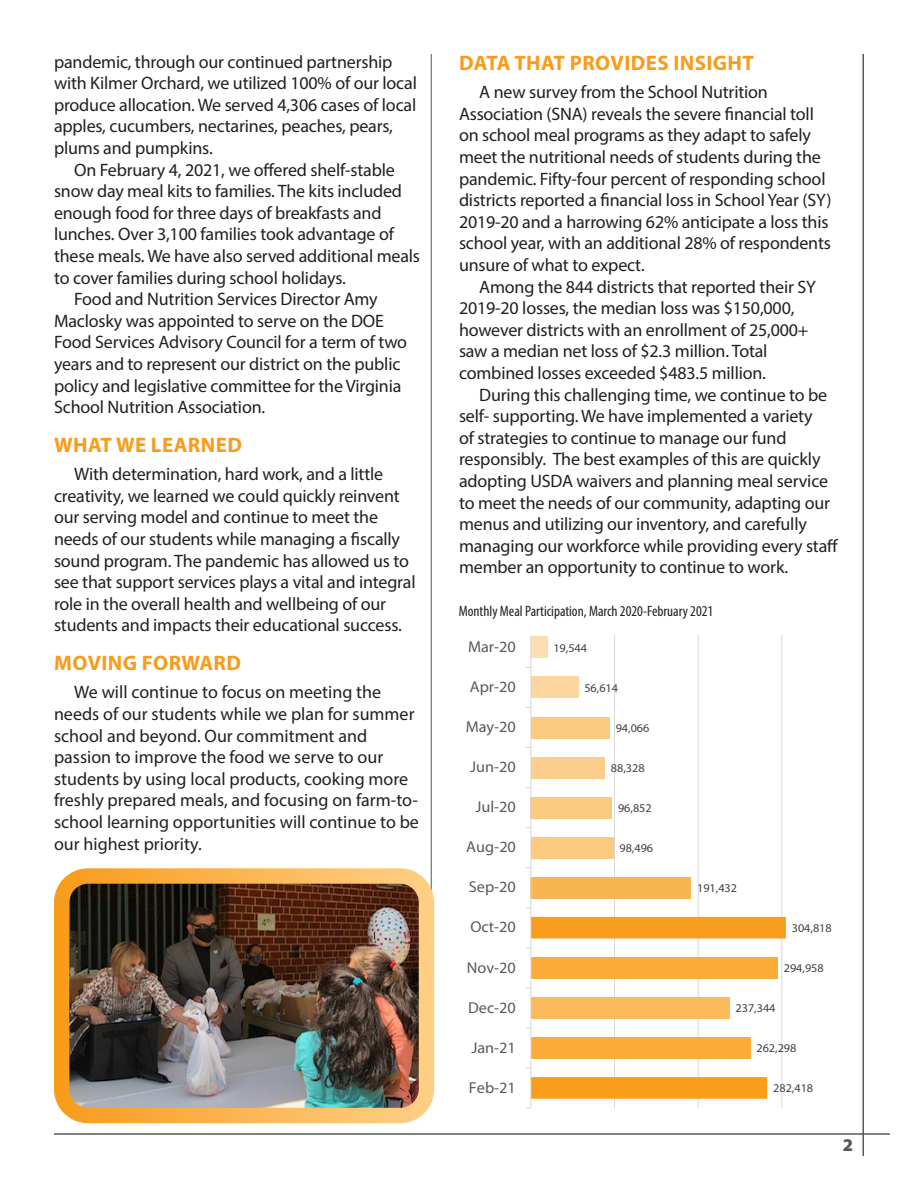
<style>
.page{position:relative;width:918px;height:1188px;background:#fff}
.page>*{position:absolute;margin:0;border:0;box-sizing:border-box;transform-origin:0 0}
.header-color{font:700 21px "Myriad Pro";letter-spacing:.02em;color:#f89c1c}
.t1{font:18px/21.6px "Myriad Pro";letter-spacing:-.01em;color:#231f20}
.t2{font:900 18px "Myriad Pro";color:#57585a}
.t3{font:15.75px "Myriad Pro";color:#595959}
.t4{font:condensed 15px "Myriad Pro";color:#231f20}
.t5{font:11.85px "Myriad Pro";letter-spacing:-.005em;color:#404040}
</style>
<div class="page">
<hr style="left:862px;top:54px;width:2px;height:1102px;background:#57585a">
<hr style="left:54px;top:1133px;width:836px;height:2px;background:#57585a">
<hr style="left:431px;top:54px;width:1px;height:1048px;background:#57585a">
<hr style="left:614px;top:635px;width:1px;height:473px;background:#d9d9d9">
<hr style="left:698px;top:635px;width:1px;height:473px;background:#d9d9d9">
<hr style="left:781px;top:635px;width:1px;height:473px;background:#d9d9d9">
<div style="left:531px;top:637px;width:16px;height:21px;background:#fddeb1"></div>
<div style="left:531px;top:677px;width:47px;height:21px;background:#fcd69e"></div>
<div style="left:531px;top:717px;width:79px;height:21px;background:#fbca81"></div>
<div style="left:531px;top:757px;width:74px;height:21px;background:#fbce8d"></div>
<div style="left:531px;top:797px;width:81px;height:21px;background:#fbca81"></div>
<div style="left:531px;top:837px;width:82px;height:22px;background:#fbca81"></div>
<div style="left:531px;top:877px;width:160px;height:22px;background:#f9b551"></div>
<svg style="left:531px;top:917px;width:255px;height:182px"></svg>
<hr style="left:530px;top:635px;width:1px;height:473px;background:#d9d9d9">
<img style="left:70px;top:884px;width:348px;height:223px">
<div style="left:54px;top:868px;width:380px;height:255px;border:15px solid #fff;border-radius:26px"></div>
<p class="t1" style="left:54px;top:50px;width:364px">pandemic, through our continued partnership with Kilmer Orchard, we utilized 100% of our local produce allocation. We served 4,306 cases of local apples, cucumbers, nectarines, peaches, pears, plums and pumpkins.</p>
<p class="t1" style="left:54px;top:158px;width:368px;text-indent:20px">On February 4, 2021, we offered shelf-stable snow day meal kits to families. The kits included enough food for three days of breakfasts and lunches. Over 3,100 families took advantage of these meals. We have also served additional meals to cover families during school holidays.</p>
<p class="t1" style="left:54px;top:288px;width:355px;text-indent:20px">Food and Nutrition Services Director Amy Maclosky was appointed to serve on the DOE Food Services Advisory Council for a term of two years and to represent our district on the public policy and legislative committee for the Virginia School Nutrition Association.</p>
<p class="header-color" style="left:54px;top:433px;width:189px">WHAT WE LEARNED</p>
<p class="t1" style="left:54px;top:463px;width:363px;text-indent:20px">With determination, hard work, and a little creativity, we learned we could quickly reinvent our serving model and continue to meet the needs of our students while managing a fiscally sound program. The pandemic has allowed us to see that support services plays a vital and integral role in the overall health and wellbeing of our students and impacts their educational success.</p>
<p class="header-color" style="left:54px;top:651px;width:188px">MOVING FORWARD</p>
<p class="t1" style="left:54px;top:681px;width:366px;text-indent:20px">We will continue to focus on meeting the needs of our students while we plan for summer school and beyond. Our commitment and passion to improve the food we serve to our students by using local products, cooking more freshly prepared meals, and focusing on farm-to&shy;school learning opportunities will continue to be our highest priority.</p>
<p class="header-color" style="left:459px;top:51px;width:296px">DATA THAT PROVIDES INSIGHT</p>
<p class="t1" style="left:459px;top:81px;width:374px;text-indent:20px">A new survey from the School Nutrition Association (SNA) reveals the severe financial toll on school meal programs as they adapt to safely meet the nutritional needs of students during the pandemic. Fifty-four percent of responding school districts reported a financial loss in School Year (SY)<br>2019-20 and a harrowing 62% anticipate a loss this school year, with an additional 28% of respondents unsure of what to expect.</p>
<p class="t1" style="left:459px;top:275px;width:358px;text-indent:20px">Among the 844 districts that reported their SY 2019-20 losses, the median loss was $150,000, however districts with an enrollment of 25,000+ saw a median net loss of $2.3 million. Total combined losses exceeded $483.5 million.</p>
<p class="t1" style="left:459px;top:383px;width:381px;text-indent:20px">During this challenging time, we continue to be self- supporting. We have implemented a variety<br>of strategies to continue to manage our fund responsibly. The best examples of this are quickly adopting USDA waivers and planning meal service to meet the needs of our community, adapting our menus and utilizing our inventory, and carefully managing our workforce while providing every staff member an opportunity to continue to work.</p>
<p class="t4" style="left:459px;top:602px;width:256px">Monthly Meal Participation, March 2020-February 2021</p>
<p class="t3" style="left:468px;top:637px;width:49px">Mar-20</p>
<p class="t3" style="left:470px;top:677px;width:48px">Apr-20</p>
<p class="t3" style="left:466px;top:717px;width:52px">May-20</p>
<p class="t3" style="left:470px;top:757px;width:47px">Jun-20</p>
<p class="t3" style="left:475px;top:797px;width:42px">Jul-20</p>
<p class="t3" style="left:466px;top:837px;width:51px">Aug-20</p>
<p class="t3" style="left:469px;top:877px;width:49px">Sep-20</p>
<p class="t3" style="left:470px;top:917px;width:47px">Oct-20</p>
<p class="t3" style="left:467px;top:958px;width:51px">Nov-20</p>
<p class="t3" style="left:468px;top:998px;width:49px">Dec-20</p>
<p class="t3" style="left:471px;top:1038px;width:46px">Jan-21</p>
<p class="t3" style="left:469px;top:1078px;width:48px">Feb-21</p>
<p class="t5" style="left:553px;top:640px;width:35px">19,544</p>
<p class="t5" style="left:584px;top:680px;width:35px">56,614</p>
<p class="t5" style="left:616px;top:720px;width:35px">94,066</p>
<p class="t5" style="left:611px;top:760px;width:35px">88,328</p>
<p class="t5" style="left:618px;top:800px;width:35px">96,852</p>
<p class="t5" style="left:619px;top:840px;width:35px">98,496</p>
<p class="t5" style="left:697px;top:881px;width:41px">191,432</p>
<p class="t5" style="left:792px;top:921px;width:41px">304,818</p>
<p class="t5" style="left:784px;top:961px;width:41px">294,958</p>
<p class="t5" style="left:736px;top:1001px;width:41px">237,344</p>
<p class="t5" style="left:756px;top:1041px;width:41px">262,298</p>
<p class="t5" style="left:773px;top:1081px;width:41px">282,418</p>
<p class="t2" style="left:843px;top:1133px;width:12px">2</p>
</div>
